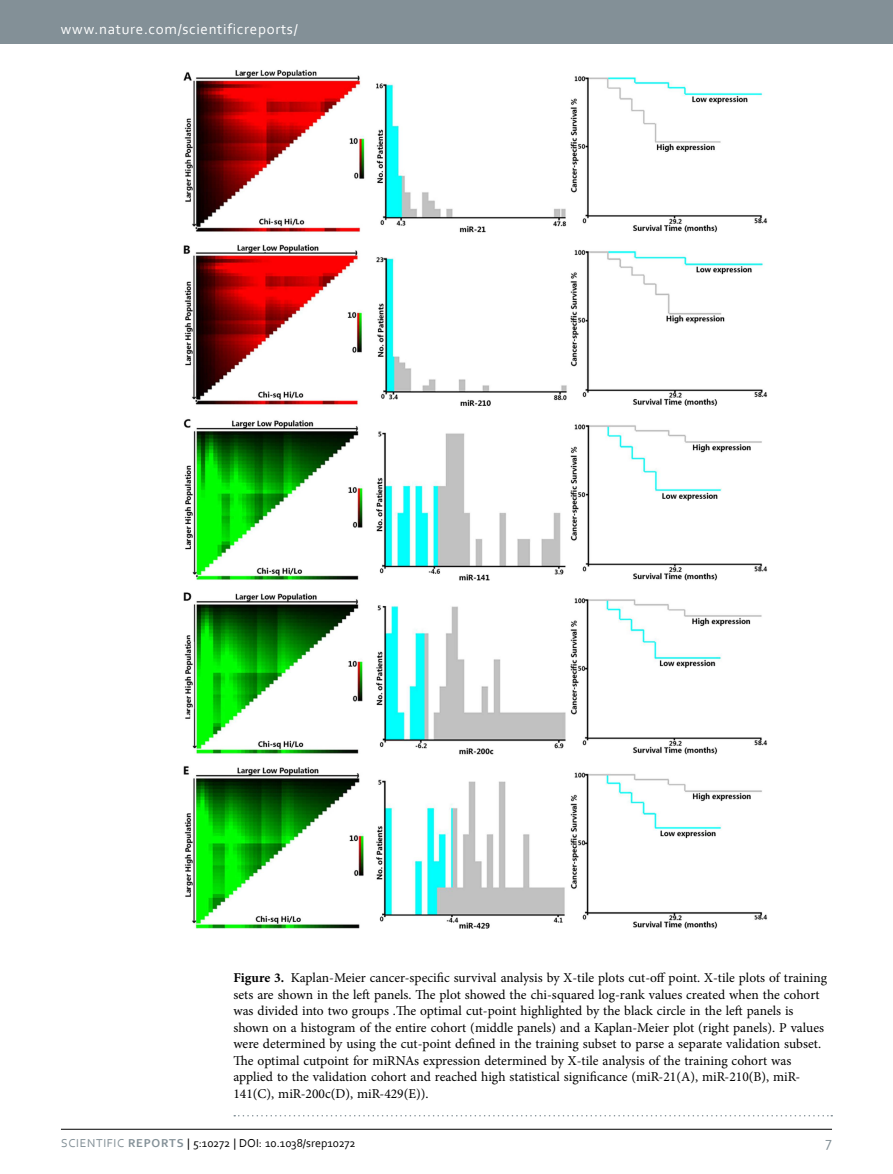
<style>
.page{position:relative;width:893px;height:1174px;background:#fff}
.page>*{position:absolute;margin:0;border:0;box-sizing:border-box;transform-origin:0 0}
.t1{font:15px "Corbel";letter-spacing:.045em;color:#fff}
.t2{font:15px "Corbel";color:#839097}
.t3{font:13.5px/16.5px "Minion Pro";color:#000}
.t4{font:12px "Corbel";color:#000}
.s1{font-weight:700}
.s2{color:#839097}
.s3{font-weight:700;color:#839097}
</style>
<div class="page">
<div style="left:0;top:0;width:893px;height:43px;background:#839097"></div>
<hr style="left:61px;top:1129px;width:771px;height:1px;background:#000">
<img style="left:184px;top:70px;width:583px;height:858px">
<svg style="left:234px;top:1115px;width:598px;height:1px"></svg>
<p class="t1" style="left:61px;top:19px;width:238px">www.nature.com/scientificreports/</p>
<p class="t3" style="left:233px;top:969px;width:595px"><span class="s1">Figure 3.</span> Kaplan-Meier cancer-specific survival analysis by X-tile plots cut-off point. X-tile plots of training sets are shown in the left panels. The plot showed the chi-squared log-rank values created when the cohort was divided into two groups .The optimal cut-point highlighted by the black circle in the left panels is shown on a histogram of the entire cohort (middle panels) and a Kaplan-Meier plot (right panels). P values were determined by using the cut-point defined in the training subset to parse a separate validation subset.<br>The optimal cutpoint for miRNAs expression determined by X-tile analysis of the training cohort was applied to the validation cohort and reached high statistical significance (miR-21(A), miR-210(B), miR-141(C), miR-200c(D), miR-429(E)).</p>
<p class="t4" style="left:61px;top:1135px;width:296px"><span class="s2">Scientific</span> <span class="s3">REPORTS</span> | 5:10272 | DOI : 10.1038/srep10272</p>
<p class="t2" style="left:826px;top:1132px;width:8px">7</p>
</div>
